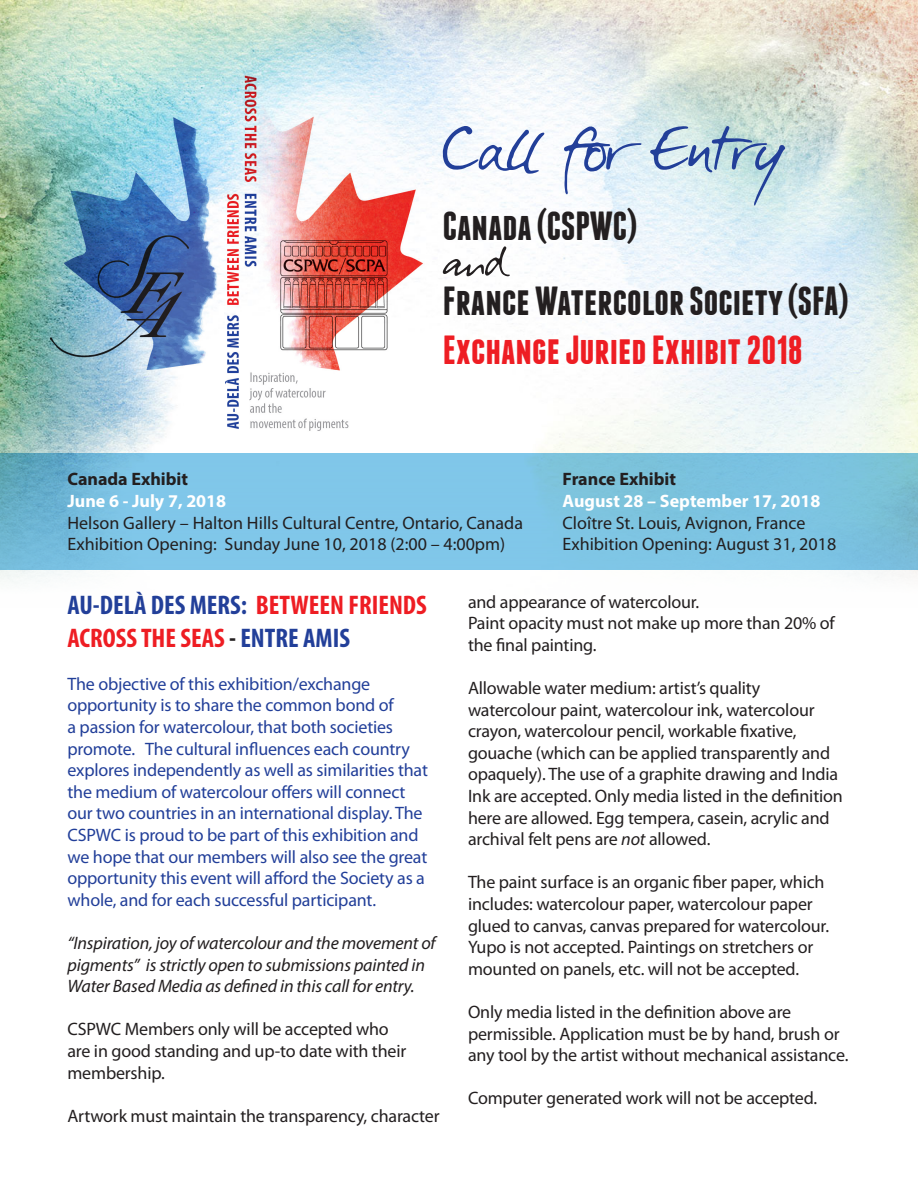
<style>
.page{position:relative;width:918px;height:1188px;background:#fff}
.page>*{position:absolute;margin:0;border:0;box-sizing:border-box;transform-origin:0 0}
.t1{font:79.5px "Darkwoman";color:#223f99}
.t2{font:54px "Darkwoman";color:#231f20}
.t3{font:700 40.5px "Franchise";color:#231f20}
.t4{font:700 40.5px "Franchise";color:#ee1d23}
.t5{font:700 condensed 27px "Myriad Pro";color:#223f99}
.t6{font:700 condensed 27px "Myriad Pro";color:#ee1d23}
.t7{font:18px/21.6px "Myriad Pro";letter-spacing:-.01em;color:#231f20}
.t8{font:18px/21.6px "Myriad Pro";letter-spacing:-.01em;color:#223f99}
.t9{font:italic 18px/21.6px "Myriad Pro";letter-spacing:-.01em;color:#231f20}
.t10{font:700 18px "Myriad Pro";color:#fff}
.t11{font:700 18px "Myriad Pro";color:#231f20}
.s1{color:#ee1d23}
.s2{color:#231f20}
.s3{color:#223f99}
.s4{font-style:italic}
</style>
<div class="page">
<img style="left:0;top:0;width:918px;height:582px">
<img style="left:42px;top:61px;width:392px;height:382px">
<svg style="left:0;top:453px;width:918px;height:117px;background:#7bc2e2"></svg>
<p class="t1" style="left:443px;top:96px;width:342px">Call for Entry</p>
<p class="t3" style="left:443px;top:207px;width:195px">Canada (CSPWC)</p>
<p class="t2" style="left:443px;top:226px;width:64px">and</p>
<p class="t3" style="left:443px;top:282px;width:407px">France Watercolor Society (SFA)</p>
<p class="t4" style="left:443px;top:331px;width:361px">Exchange Juried Exhibit 2018</p>
<p class="t11" style="left:68px;top:468px;width:122px">Canada Exhibit</p>
<p class="t10" style="left:68px;top:489px;width:160px">June 6 - July 7, 2018</p>
<p class="t7" style="left:68px;top:511px;width:457px">Helson Gallery – Halton Hills Cultural Centre, Ontario, Canada</p>
<p class="t7" style="left:68px;top:533px;width:439px">Exhibition Opening: Sunday June 10, 2018 (2:00 – 4:00pm)</p>
<p class="t11" style="left:563px;top:468px;width:115px">France Exhibit</p>
<p class="t10" style="left:563px;top:489px;width:260px">August 28 – September 17, 2018</p>
<p class="t7" style="left:563px;top:511px;width:244px">Cloître St. Louis, Avignon, France</p>
<p class="t7" style="left:563px;top:533px;width:275px">Exhibition Opening: August 31, 2018</p>
<p class="t5" style="left:68px;top:588px;width:361px">AU-DELÀ DES MERS: <span class="s1">BETWEEN FRIENDS</span></p>
<p class="t6" style="left:68px;top:621px;width:284px">ACROSS THE SEAS <span class="s2">-</span> <span class="s3">ENTRE AMIS</span></p>
<p class="t8" style="left:68px;top:673px;width:362px">The objective of this exhibition/exchange opportunity is to share the common bond of<br>a passion for watercolour, that both societies promote. The cultural influences each country explores independently as well as similarities that the medium of watercolour offers will connect our two countries in an international display. The CSPWC is proud to be part of this exhibition and we hope that our members will also see the great opportunity this event will afford the Society as a whole, and for each successful participant.</p>
<p class="t9" style="left:68px;top:932px;width:370px">“Inspiration, joy of watercolour and the movement of pigments” is strictly open to submissions painted in<br>Water Based Media as defined in this call for entry.</p>
<p class="t7" style="left:68px;top:1018px;width:340px">CSPWC Members only will be accepted who are in good standing and up-to date with their membership.</p>
<p class="t7" style="left:68px;top:1105px;width:374px">Artwork must maintain the transparency, character</p>
<p class="t7" style="left:468px;top:590px;width:233px">and appearance of watercolour.</p>
<p class="t7" style="left:468px;top:612px;width:368px">Paint opacity must not make up more than 20% of the final painting.</p>
<p class="t7" style="left:468px;top:677px;width:376px">Allowable water medium: artist’s quality watercolour paint, watercolour ink, watercolour crayon, watercolour pencil, workable fixative, gouache (which can be applied transparently and opaquely). The use of a graphite drawing and India Ink are accepted. Only media listed in the definition here are allowed. Egg tempera, casein, acrylic and archival felt pens are <span class="s4">not</span> allowed.</p>
<p class="t7" style="left:468px;top:871px;width:363px">The paint surface is an organic fiber paper, which includes: watercolour paper, watercolour paper glued to canvas, canvas prepared for watercolour.<br>Yupo is not accepted. Paintings on stretchers or mounted on panels, etc. will not be accepted.</p>
<p class="t7" style="left:468px;top:1001px;width:382px">Only media listed in the definition above are permissible. Application must be by hand, brush or any tool by the artist without mechanical assistance.</p>
<p class="t7" style="left:468px;top:1087px;width:351px">Computer generated work will not be accepted.</p>
</div>
